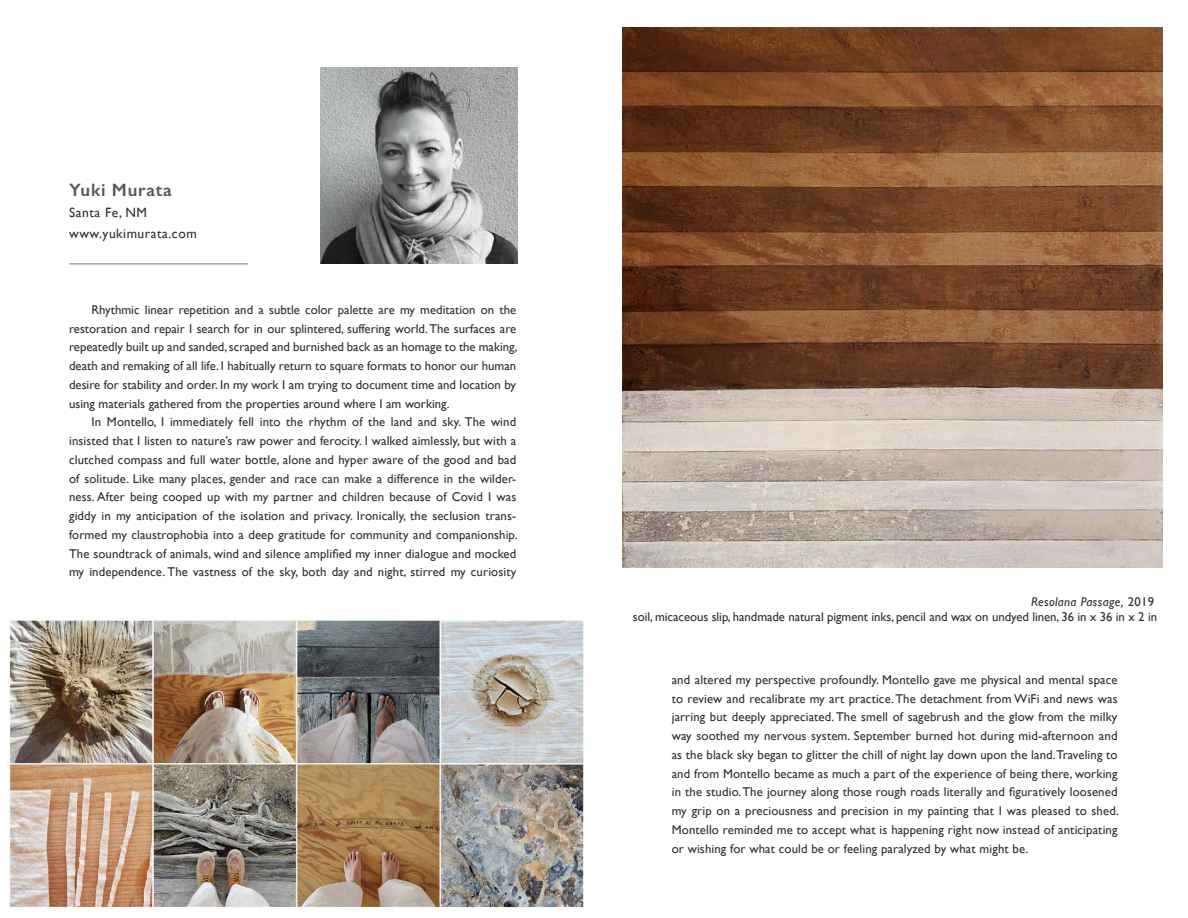
<style>
.page{position:relative;width:1188px;height:918px;background:#fff}
.page>*{position:absolute;margin:0;border:0;box-sizing:border-box;transform-origin:0 0}
.t1{font:600 18px "Gill Sans";letter-spacing:.04em;color:#57585a}
.t2{font:13.5px "Gill Sans";letter-spacing:.04em;color:#312f30}
.t3{font:12.75px/18.8px "Gill Sans";color:#312f30;text-align:justify}
.t4{font:italic 12.75px "Gill Sans";letter-spacing:.03em;color:#312f30}
.s1{font-style:normal}
</style>
<div class="page">
<img style="left:320px;top:67px;width:197px;height:197px">
<hr style="left:69px;top:263px;width:179px;height:2px;background:#57585a">
<img style="left:622px;top:28px;width:540px;height:540px">
<img style="left:8px;top:619px;width:576px;height:294px">
<p class="t1" style="left:69px;top:179px;width:104px">Yuki Murata</p>
<p class="t2" style="left:69px;top:204px;width:79px">Santa Fe, NM</p>
<p class="t2" style="left:69px;top:225px;width:129px">www.yukimurata.com</p>
<p class="t3" style="left:69px;top:300px;width:450px;text-indent:22px">Rhythmic linear repetition and a subtle color palette are my meditation on the restoration and repair I search for in our splintered, suffering world. The surfaces are repeatedly built up and sanded, scraped and burnished back as an homage to the making, death and remaking of all life. I habitually return to square formats to honor our human desire for stability and order. In my work I am trying to document time and location by using materials gathered from the properties around where I am working.</p>
<p class="t3" style="left:69px;top:412px;width:450px;text-indent:22px">In Montello, I immediately fell into the rhythm of the land and sky. The wind insisted that I listen to nature’s raw power and ferocity. I walked aimlessly, but with a clutched compass and full water bottle, alone and hyper aware of the good and bad of solitude. Like many places, gender and race can make a difference in the wilder&shy;ness. After being cooped up with my partner and children because of Covid I was giddy in my anticipation of the isolation and privacy. Ironically, the seclusion trans&shy;formed my claustrophobia into a deep gratitude for community and companionship.<br>The soundtrack of animals, wind and silence amplified my inner dialogue and mocked my independence. The vastness of the sky, both day and night, stirred my curiosity</p>
<p class="t4" style="left:1031px;top:594px;width:125px">Resolana Passage, <span class="s1">2019</span></p>
<p class="t3" style="left:633px;top:607px;width:526px">soil, micaceous slip, handmade natural pigment inks, pencil and wax on undyed linen, 36 in x 36 in x 2 in</p>
<p class="t3" style="left:672px;top:670px;width:449px">and altered my perspective profoundly. Montello gave me physical and mental space to review and recalibrate my art practice. The detachment from WiFi and news was jarring but deeply appreciated. The smell of sagebrush and the glow from the milky way soothed my nervous system. September burned hot during mid-afternoon and as the black sky began to glitter the chill of night lay down upon the land. Traveling to and from Montello became as much a part of the experience of being there, working in the studio. The journey along those rough roads literally and figuratively loosened my grip on a preciousness and precision in my painting that I was pleased to shed.<br>Montello reminded me to accept what is happening right now instead of anticipating or wishing for what could be or feeling paralyzed by what might be.</p>
</div>
